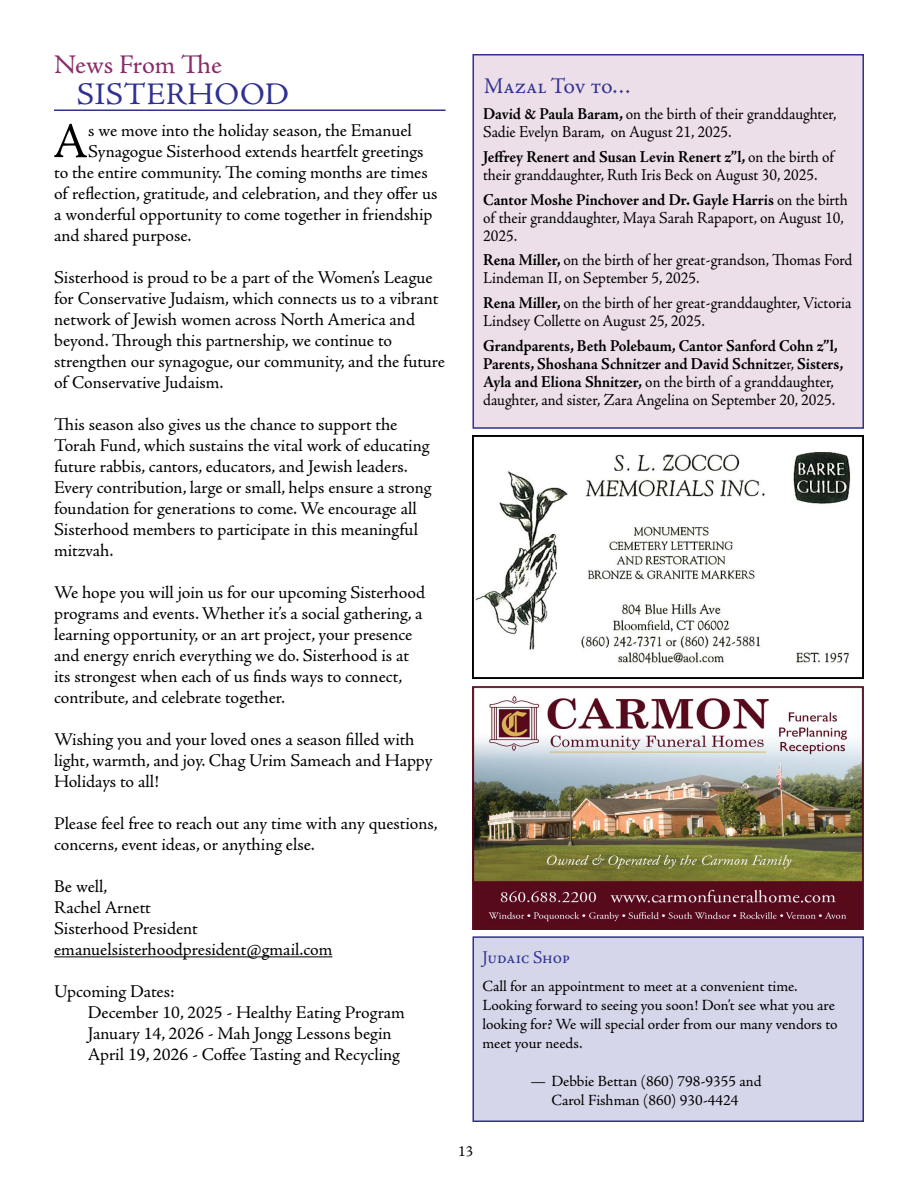
<style>
.page{position:relative;width:918px;height:1188px;background:#fff}
.page>*{position:absolute;margin:0;border:0;box-sizing:border-box;transform-origin:0 0}
.t1{font:50.1px "Adobe Jenson Pro";color:#000}
.t2{font:31.5px "Adobe Jenson Pro";letter-spacing:.015em;color:#2f3092}
.t3{font:27px "Adobe Jenson Pro";color:#892c6a}
.t4{font:22.5px "Adobe Jenson Pro";letter-spacing:-.005em;color:#2f3092;scale:.94 1}
.t5{font:18px/21px "Adobe Jenson Pro";letter-spacing:-.005em;color:#000}
.t6{font:18px "Adobe Jenson Pro";letter-spacing:-.005em;color:#2f3092;scale:.94 1}
.t7{font:16.65px/18px "Adobe Jenson Pro";color:#000;scale:.93 1}
.t8{font:700 16.65px/18px "Adobe Jenson Pro";letter-spacing:-.005em;color:#000;scale:.93 1}
.t9{font:15.6px/19px "Adobe Jenson Pro";color:#000}
.t10{font:15.45px "Adobe Jenson Pro";color:#000}
.s1{font-weight:700}
.s2{font-weight:400}
</style>
<div class="page">
<hr style="left:54px;top:956px;width:278px;height:1px;background:#000">
<hr style="left:54px;top:109px;width:392px;height:2px;background:#2f3092">
<div style="left:472px;top:936px;width:392px;height:186px;background:#d5d6e9;border:2px solid #2f3092"></div>
<div style="left:472px;top:54px;width:392px;height:375px;background:#eddfe9;border:2px solid #2f3092"></div>
<img style="left:472px;top:436px;width:392px;height:243px">
<img style="left:472px;top:687px;width:391px;height:243px">
<h3 class="t3" style="left:54px;top:50px;width:169px">News From The</h3>
<h2 class="t2" style="left:77px;top:77px;width:214px">SISTERHOOD</h2>
<p class="t4" style="left:484px;top:73px;width:158px">Mazal Tov to…</p>
<p class="t7" style="left:483px;top:105px;width:381px"><span class="s1">David &amp; Paula Baram,</span> on the birth of their granddaughter,<br>Sadie Evelyn Baram, on August 21, 2025.</p>
<p class="t7" style="left:483px;top:148px;width:381px"><span class="s1">Jeffrey Renert and Susan Levin Renert z”l,</span> on the birth of their granddaughter, Ruth Iris Beck on August 30, 2025.</p>
<p class="t7" style="left:483px;top:191px;width:394px"><span class="s1">Cantor Moshe Pinchover and Dr. Gayle Harris</span> on the birth of their granddaughter, Maya Sarah Rapaport, on August 10,<br>2025.</p>
<p class="t7" style="left:483px;top:252px;width:399px"><span class="s1">Rena Miller,</span> on the birth of her great-grandson, Thomas Ford<br>Lindeman II, on September 5, 2025.</p>
<p class="t7" style="left:483px;top:294px;width:398px"><span class="s1">Rena Miller,</span> on the birth of her great-granddaughter, Victoria<br>Lindsey Collette on August 25, 2025.</p>
<p class="t8" style="left:483px;top:337px;width:389px">Grandparents, Beth Polebaum, Cantor Sanford Cohn z”l, Parents, Shoshana Schnitzer and David Schnitze<span class="s2">r,</span> Sisters, Ayla and Eliona Shnitzer, <span class="s2">on the birth of a granddaughter, daughter, and sister, Zara Angelina on September 20, 2025.</span></p>
<h1 class="t1" style="left:53px;top:113px;width:37px">A</h1>
<p class="t5" style="left:88px;top:120px;width:325px">s we move into the holiday season, the Emanuel</p>
<p class="t5" style="left:88px;top:141px;width:337px">Synagogue Sisterhood extends heartfelt greetings</p>
<p class="t5" style="left:54px;top:162px;width:375px">to the entire community. The coming months are times</p>
<p class="t5" style="left:54px;top:183px;width:385px">of reflection, gratitude, and celebration, and they offer us</p>
<p class="t5" style="left:54px;top:204px;width:379px">a wonderful opportunity to come together in friendship</p>
<p class="t5" style="left:54px;top:225px;width:139px">and shared purpose.</p>
<p class="t5" style="left:54px;top:267px;width:392px">Sisterhood is proud to be a part of the Women’s League for Conservative Judaism, which connects us to a vibrant network of Jewish women across North America and beyond. Through this partnership, we continue to strengthen our synagogue, our community, and the future of Conservative Judaism.</p>
<p class="t5" style="left:54px;top:414px;width:379px">This season also gives us the chance to support the Torah Fund, which sustains the vital work of educating future rabbis, cantors, educators, and Jewish leaders.<br>Every contribution, large or small, helps ensure a strong foundation for generations to come. We encourage all Sisterhood members to participate in this meaningful mitzvah.</p>
<p class="t5" style="left:54px;top:582px;width:373px">We hope you will join us for our upcoming Sisterhood programs and events. Whether it’s a social gathering, a learning opportunity, or an art project, your presence and energy enrich everything we do. Sisterhood is at its strongest when each of us finds ways to connect, contribute, and celebrate together.</p>
<p class="t5" style="left:54px;top:729px;width:380px">Wishing you and your loved ones a season filled with light, warmth, and joy. Chag Urim Sameach and Happy<br>Holidays to all!</p>
<p class="t5" style="left:54px;top:813px;width:385px">Please feel free to reach out any time with any questions, concerns, event ideas, or anything else.</p>
<p class="t5" style="left:54px;top:876px;width:280px">Be well,<br>Rachel Arnett<br>Sisterhood President emanuelsisterhoodpresident@gmail.com</p>
<p class="t5" style="left:88px;top:981px;width:319px;text-indent:-34px">Upcoming Dates:<br>December 10, 2025 - Healthy Eating Program January 14, 2026 - Mah Jongg Lessons begin April 19, 2026 - Coffee Tasting and Recycling</p>
<p class="t9" style="left:482px;top:976px;width:357px">Call for an appointment to meet at a convenient time.<br>Looking forward to seeing you soon! Don’t see what you are looking for? We will special order from our many vendors to meet your needs.</p>
<p class="t9" style="left:530px;top:1072px;width:233px;text-align:center">— Debbie Bettan (860) 798-9355 and<br>Carol Fishman (860) 930-4424</p>
<p class="t6" style="left:482px;top:947px;width:95px">Judaic Shop</p>
<p class="t10" style="left:458px;top:1143px;width:17px">13</p>
</div>
